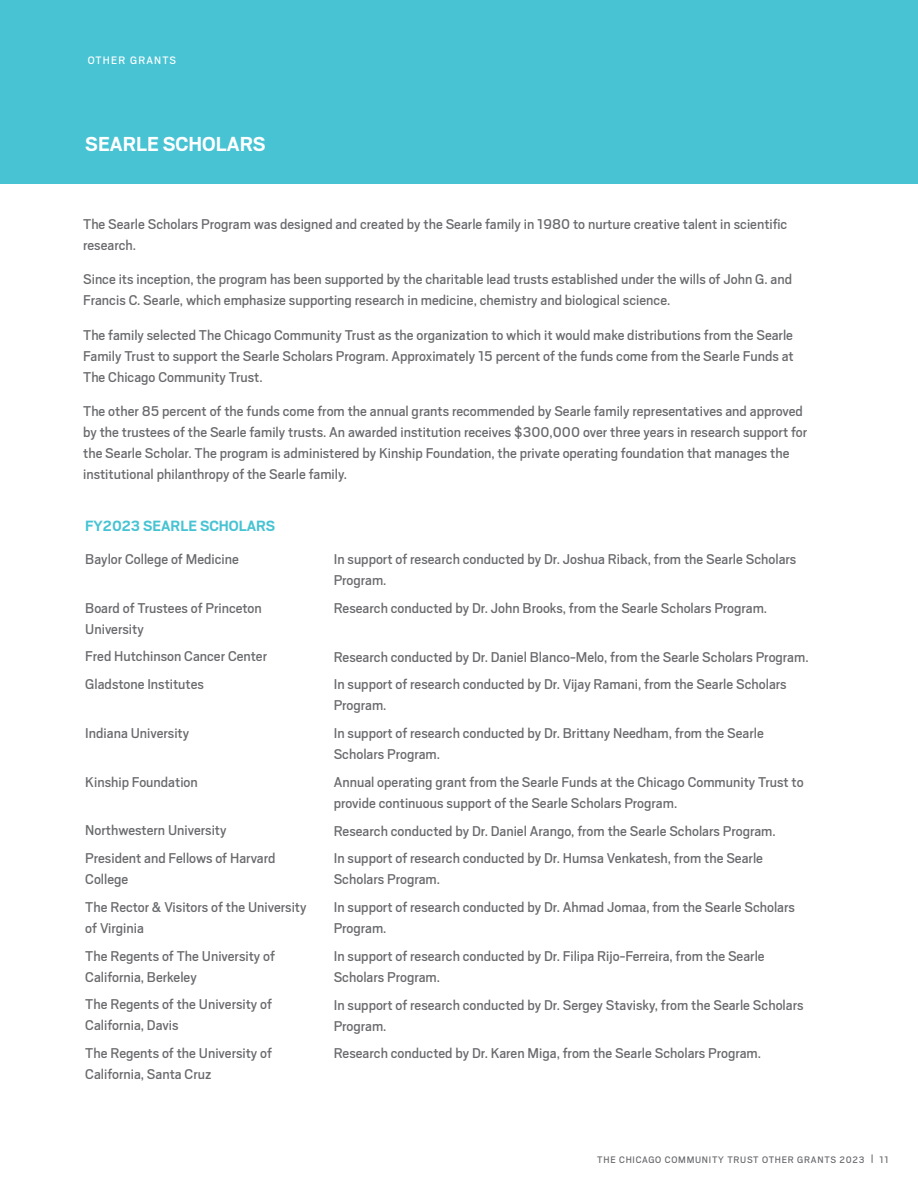
<style>
.page{position:relative;width:918px;height:1188px;background:#fff}
.page>*{position:absolute;margin:0;border:0;box-sizing:border-box;transform-origin:0 0}
.t1{font:700 22.5px "Scout";color:#fff}
.t2{font:700 16.5px "Scout";color:#47c3d3}
.t3{font:15.75px/27.8px "Scout";color:#696a6d}
.t4{font:12px "Scout";letter-spacing:.1em;color:#fff}
.t5{font:10.5px "Scout";letter-spacing:.07em;color:#696a6d}
</style>
<div class="page">
<div style="left:0;top:0;width:918px;height:183px;background:#47c3d3"></div>
<p class="t4" style="left:88px;top:52px;width:90px">OTHER GRANTS</p>
<h1 class="t1" style="left:85px;top:130px;width:182px">SEARLE SCHOLARS</h1>
<p class="t3" style="left:83px;top:212px;width:706px;line-height:21px">The Searle Scholars Program was designed and created by the Searle family in 1980 to nurture creative talent in scientific research.</p>
<p class="t3" style="left:83px;top:268px;width:711px;line-height:21px">Since its inception, the program has been supported by the charitable lead trusts established under the wills of John G. and<br>Francis C. Searle, which emphasize supporting research in medicine, chemistry and biological science.</p>
<p class="t3" style="left:83px;top:323px;width:712px;line-height:21px;text-align:justify">The family selected The Chicago Community Trust as the organization to which it would make distributions from the Searle Family Trust to support the Searle Scholars Program. Approximately 15 percent of the funds come from the Searle Funds at The Chicago Community Trust.</p>
<p class="t3" style="left:83px;top:400px;width:726px;line-height:21px">The other 85 percent of the funds come from the annual grants recommended by Searle family representatives and approved by the trustees of the Searle family trusts. An awarded institution receives $300,000 over three years in research support for the Searle Scholar. The program is administered by Kinship Foundation, the private operating foundation that manages the institutional philanthropy of the Searle family.</p>
<p class="t2" style="left:85px;top:515px;width:191px">FY2023 SEARLE SCHOLARS</p>
<p class="t3" style="left:334px;top:548px;width:464px;line-height:21px">In support of research conducted by Dr. Joshua Riback, from the Searle Scholars<br>Program.</p>
<p class="t3" style="left:334px;top:593px;width:435px">Research conducted by Dr. John Brooks, from the Searle Scholars Program.</p>
<p class="t3" style="left:334px;top:642px;width:476px">Research conducted by Dr. Daniel Blanco-Melo, from the Searle Scholars Program.<br>In support of research conducted by Dr. Vijay Ramani, from the Searle Scholars</p>
<p class="t3" style="left:334px;top:691px;width:432px">Program.<br>In support of research conducted by Dr. Brittany Needham, from the Searle</p>
<p class="t3" style="left:334px;top:740px;width:471px">Scholars Program.<br>Annual operating grant from the Searle Funds at the Chicago Community Trust to</p>
<p class="t3" style="left:334px;top:788px;width:444px">provide continuous support of the Searle Scholars Program.<br>Research conducted by Dr. Daniel Arango, from the Searle Scholars Program.<br>In support of research conducted by Dr. Humsa Venkatesh, from the Searle</p>
<p class="t3" style="left:334px;top:865px;width:463px">Scholars Program.<br>In support of research conducted by Dr. Ahmad Jomaa, from the Searle Scholars</p>
<p class="t3" style="left:334px;top:914px;width:432px">Program.<br>In support of research conducted by Dr. Filipa Rijo-Ferreira, from the Searle</p>
<p class="t3" style="left:334px;top:962px;width:471px">Scholars Program.<br>In support of research conducted by Dr. Sergey Stavisky, from the Searle Scholars</p>
<p class="t3" style="left:334px;top:1011px;width:429px">Program.<br>Research conducted by Dr. Karen Miga, from the Searle Scholars Program.</p>
<p class="t3" style="left:85px;top:544px;width:155px">Baylor College of Medicine</p>
<p class="t3" style="left:85px;top:596px;width:178px;line-height:21px">Board of Trustees of Princeton<br>University</p>
<p class="t3" style="left:85px;top:642px;width:183px">Fred Hutchinson Cancer Center<br>Gladstone Institutes</p>
<p class="t3" style="left:85px;top:718px;width:105px">Indiana University</p>
<p class="t3" style="left:85px;top:767px;width:114px">Kinship Foundation</p>
<p class="t3" style="left:85px;top:816px;width:192px">Northwestern University<br>President and Fellows of Harvard</p>
<p class="t3" style="left:85px;top:865px;width:223px">College<br>The Rector &amp; Visitors of the University</p>
<p class="t3" style="left:85px;top:913px;width:191px">of Virginia<br>The Regents of The University of</p>
<p class="t3" style="left:85px;top:962px;width:188px">California, Berkeley<br>The Regents of the University of</p>
<p class="t3" style="left:85px;top:1011px;width:188px">California, Davis<br>The Regents of the University of</p>
<p class="t3" style="left:85px;top:1060px;width:128px">California, Santa Cruz</p>
<p class="t5" style="left:597px;top:1153px;width:293px">THE CHICAGO COMMUNITY TRUST OTHER GRANTS 2023 | 11</p>
</div>
